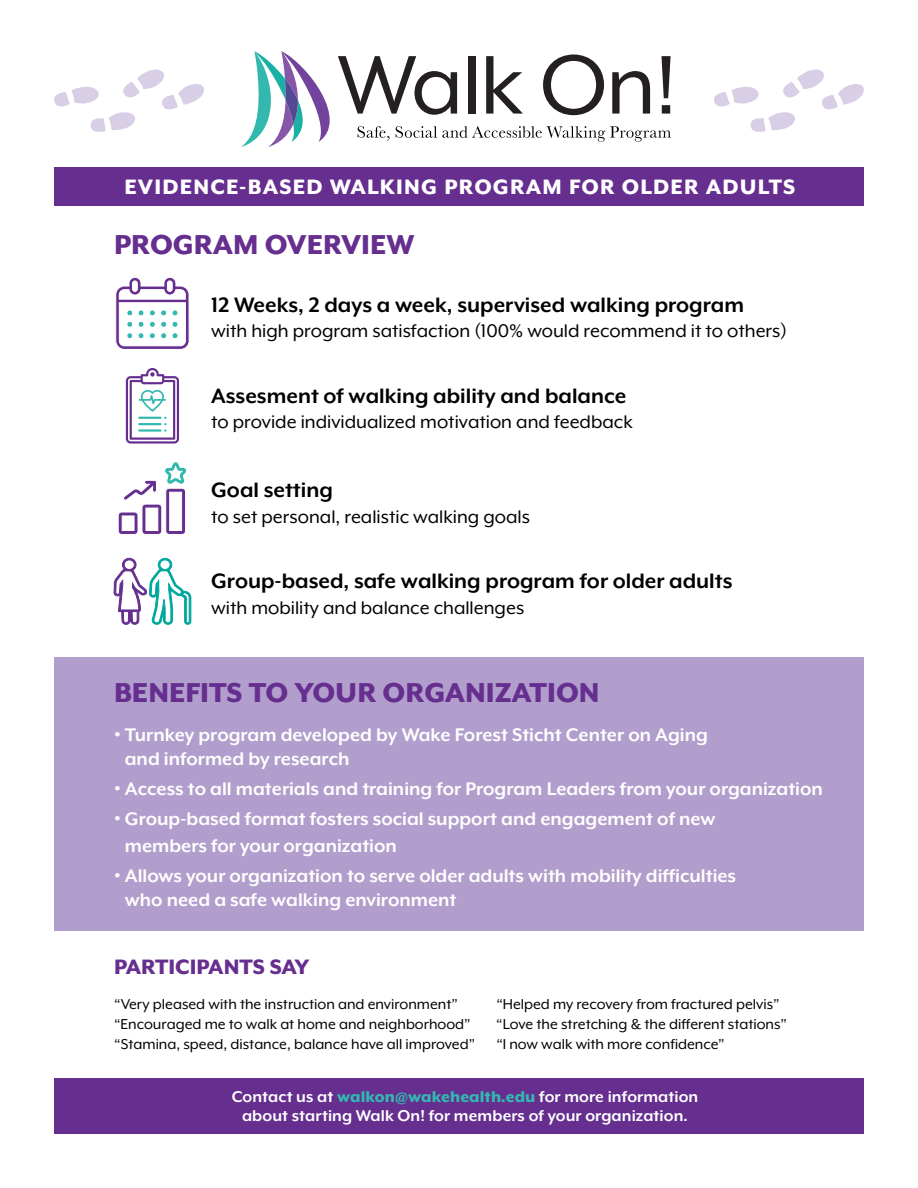
<style>
.page{position:relative;width:918px;height:1188px;background:#fff}
.page>*{position:absolute;margin:0;border:0;box-sizing:border-box;transform-origin:0 0}
.t1{font:800 31.5px "Mr Eaves XL Mod OT";color:#662f8f}
.t2{font:700 24px "Mr Eaves XL Mod OT";color:#000}
.t3{font:800 24px "Mr Eaves XL Mod OT";letter-spacing:.05em;color:#fff}
.t4{font:800 24px "Mr Eaves XL Mod OT";color:#662f8f}
.t5{font:700 21px/24px "Mr Eaves XL Mod OT";color:#fff}
.t6{font:21px "Mr Eaves XL Mod OT";color:#000}
.t7{font:700 18px/19.5px "Mr Eaves XL Mod OT";letter-spacing:.005em;color:#fff;text-align:center}
.t8{font:16.5px "Mr Eaves XL Mod OT";color:#000}
.s1{font-size:24px}
.s2{font-weight:800;color:#33b8b0}
</style>
<div class="page">
<div style="left:54px;top:1078px;width:810px;height:56px;background:#662f8f"></div>
<div style="left:54px;top:657px;width:810px;height:273px;background:#b19ecc"></div>
<svg style="left:714px;top:69px;width:150px;height:63px"></svg>
<div style="left:54px;top:167px;width:810px;height:39px;background:#662f8f"></div>
<svg style="left:241px;top:51px;width:430px;height:96px"></svg>
<svg style="left:54px;top:69px;width:150px;height:281px"></svg>
<svg style="left:126px;top:368px;width:53px;height:76px"></svg>
<svg style="left:113px;top:462px;width:79px;height:163px"></svg>
<p class="t3" style="left:124px;top:175px;width:672px">EVIDENCE-BASED WALKING PROGRAM FOR OLDER ADULTS</p>
<h1 class="t1" style="left:114px;top:228px;width:302px">PROGRAM OVERVIEW</h1>
<p class="t2" style="left:211px;top:293px;width:534px">12 Weeks, 2 days a week, supervised walking program</p>
<p class="t6" style="left:211px;top:320px;width:577px">with high program satisfaction (100% would recommend it to others)</p>
<p class="t2" style="left:211px;top:384px;width:417px">Assesment of walking ability and balance</p>
<p class="t6" style="left:211px;top:411px;width:423px">to provide individualized motivation and feedback</p>
<p class="t2" style="left:211px;top:478px;width:123px">Goal setting</p>
<p class="t6" style="left:211px;top:506px;width:320px">to set personal, realistic walking goals</p>
<p class="t2" style="left:211px;top:569px;width:523px">Group-based, safe walking program for older adults</p>
<p class="t6" style="left:211px;top:597px;width:315px">with mobility and balance challenges</p>
<h1 class="t1" style="left:114px;top:677px;width:487px">BENEFITS TO YOUR ORGANIZATION</h1>
<p class="t5" style="left:125px;top:723px;width:585px;text-indent:-11px"><span class="s1">•</span> Turnkey program developed by Wake Forest Sticht Center on Aging and informed by research</p>
<p class="t5" style="left:114px;top:777px;width:710px"><span class="s1">•</span> Access to all materials and training for Program Leaders from your organization</p>
<p class="t5" style="left:125px;top:806px;width:592px;line-height:27px;text-indent:-11px"><span class="s1">•</span> Group-based format fosters social support and engagement of new members for your organization</p>
<p class="t5" style="left:125px;top:864px;width:613px;text-indent:-11px"><span class="s1">•</span> Allows your organization to serve older adults with mobility difficulties who need a safe walking environment</p>
<p class="t4" style="left:114px;top:955px;width:197px">PARTICIPANTS SAY</p>
<p class="t8" style="left:114px;top:996px;width:345px">“Very pleased with the instruction and environment”</p>
<p class="t8" style="left:496px;top:996px;width:285px">“Helped my recovery from fractured pelvis”</p>
<p class="t8" style="left:114px;top:1016px;width:358px">“Encouraged me to walk at home and neighborhood”</p>
<p class="t8" style="left:496px;top:1016px;width:292px">“Love the stretching &amp; the different stations”</p>
<p class="t8" style="left:114px;top:1036px;width:363px">“Stamina, speed, distance, balance have all improved”</p>
<p class="t8" style="left:496px;top:1036px;width:230px">“I now walk with more confidence”</p>
<p class="t7" style="left:232px;top:1087px;width:468px">Contact us at <span class="s2">walkon@wakehealth.edu</span> for more information about starting Walk On! for members of your organization.</p>
</div>
